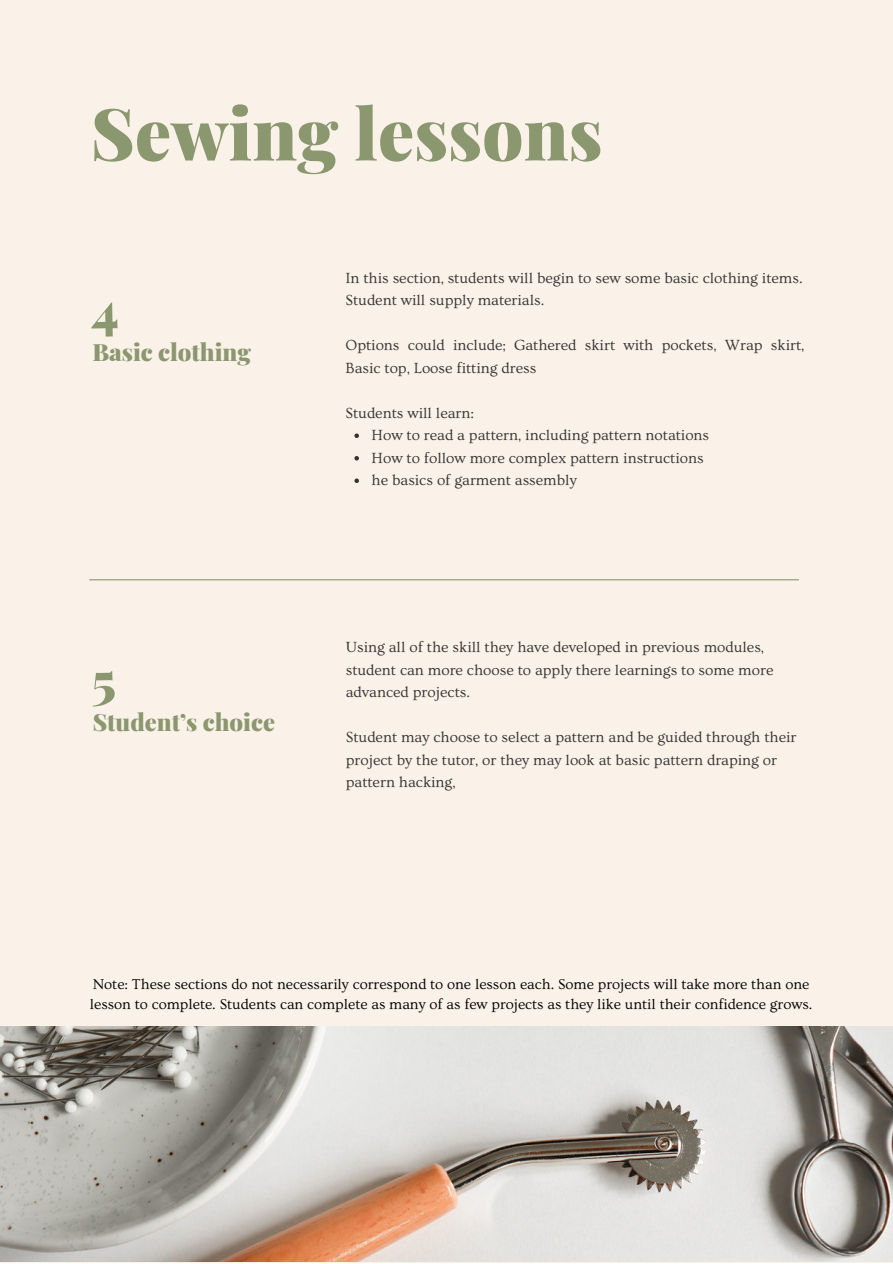
<style>
.page{position:relative;width:893px;height:1264px;background:#fff}
.page>*{position:absolute;margin:0;border:0;box-sizing:border-box;transform-origin:0 0}
.t1{font:900 72px "Playfair Display";color:#8b976f}
.t2{font:900 23.85px "Playfair Display";color:#8b976f}
.t3{font:15.45px/22.5px "Ovo";color:#363231}
.t4{font:15px/20.2px "Ovo";color:#000}
</style>
<div class="page">
<div style="left:0;top:0;width:892px;height:1262px;background:#faf2e9"></div>
<img style="left:0;top:1026px;width:892px;height:235px">
<hr style="left:89px;top:579px;width:709px;height:1px;background:#8b976f">
<svg style="left:354px;top:433px;width:5px;height:5px"></svg>
<svg style="left:354px;top:456px;width:5px;height:4px"></svg>
<svg style="left:354px;top:478px;width:5px;height:5px"></svg>
<p class="t1" style="left:91px;top:83px;width:513px">Sewing lessons</p>
<p class="t2" style="left:92px;top:335px;width:160px">Basic clothing</p>
<p class="t2" style="left:93px;top:704px;width:184px">Student’s choice</p>
<p class="t3" style="left:345px;top:267px;width:458px">In this section, students will begin to sew some basic clothing items.</p>
<p class="t3" style="left:345px;top:289px;width:200px">Student will supply materials.</p>
<p class="t3" style="left:345px;top:334px;width:460px">Options could include; Gathered skirt with pockets, Wrap skirt,<br>Basic top, Loose fitting dress</p>
<p class="t3" style="left:345px;top:402px;width:130px">Students will learn:</p>
<p class="t3" style="left:371px;top:424px;width:339px">How to read a pattern, including pattern notations</p>
<p class="t3" style="left:371px;top:447px;width:333px">How to follow more complex pattern instructions</p>
<p class="t3" style="left:371px;top:469px;width:207px">he basics of garment assembly</p>
<p class="t3" style="left:346px;top:636px;width:429px">Using all of the skill they have developed in previous modules, student can more choose to apply there learnings to some more advanced projects.</p>
<p class="t3" style="left:346px;top:726px;width:452px">Student may choose to select a pattern and be guided through their project by the tutor, or they may look at basic pattern draping or pattern hacking,</p>
<p class="t4" style="left:90px;top:974px;width:724px">Note: These sections do not necessarily correspond to one lesson each. Some projects will take more than one lesson to complete. Students can complete as many of as few projects as they like until their confidence grows.</p>
</div>
